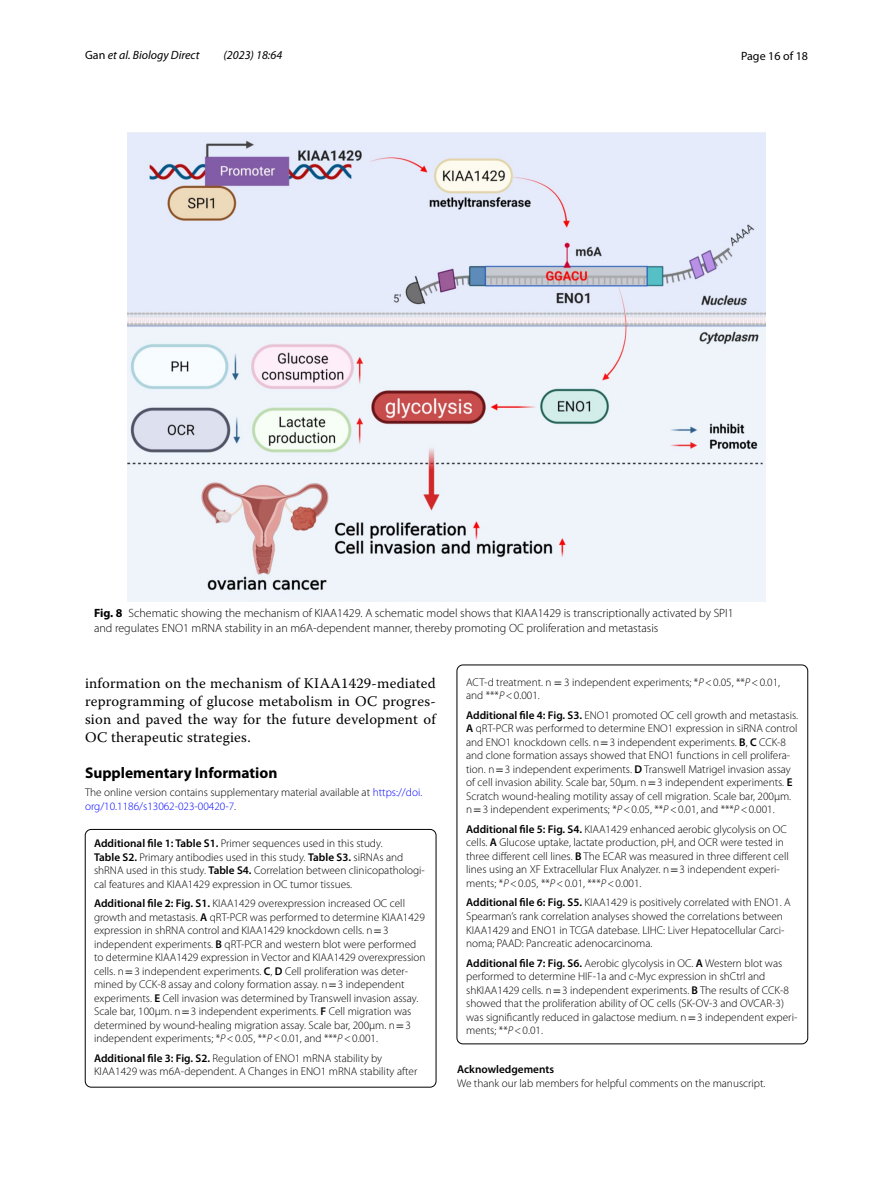
<style>
.page{position:relative;width:893px;height:1187px;background:#fff}
.page>*{position:absolute;margin:0;border:0;box-sizing:border-box;transform-origin:0 0}
.t1{font:700 15.45px "Myriad Pro";color:#000}
.t2{font:14.7px/18px "Warnock Pro";letter-spacing:.015em;color:#000;text-align:justify}
.t3{font:300 12px/15px "Myriad Pro";color:#000}
.t4{font:italic 12px "Myriad Pro";color:#000}
.t5{font:12px "Myriad Pro";color:#000}
.t6{font:300 11.25px/13.5px "Myriad Pro";color:#000}
.t7{font:600 11.25px "Myriad Pro";color:#000}
.s1{font-style:normal}
.s2{font-weight:700}
.s3{color:#00f}
.s4{font-weight:600}
.s5{font-family:"STIX";font-weight:400}
.s6{font-style:italic}
</style>
<div class="page">
<div style="left:85px;top:829px;width:351px;height:258px;border:1px solid #000;border-radius:6px"></div>
<div style="left:457px;top:664px;width:351px;height:379px;border:1px solid #000;border-radius:6px"></div>
<img style="left:128px;top:133px;width:637px;height:468px">
<p class="t4" style="left:85px;top:48px;width:116px"><span class="s1">Gan</span> et al. Biology Direct</p>
<p class="t4" style="left:224px;top:48px;width:60px">(2023) 18:64</p>
<p class="t5" style="left:741px;top:48px;width:68px">Page 16 of 18</p>
<p class="t3" style="left:94px;top:605px;width:641px"><span class="s2">Fig. 8</span> Schematic showing the mechanism of KIAA1429. A schematic model shows that KIAA1429 is transcriptionally activated by SPI1 and regulates ENO1 mRNA stability in an m6A-dependent manner, thereby promoting OC proliferation and metastasis</p>
<h2 class="t2" style="left:85px;top:673px;width:352px">information on the mechanism of KIAA1429-mediated reprogramming of glucose metabolism in OC progres&shy;sion and paved the way for the future development of OC therapeutic strategies.</h2>
<h1 class="t1" style="left:85px;top:762px;width:194px">Supplementary Information</h1>
<p class="t6" style="left:85px;top:785px;width:339px">The online version contains supplementary material available at <span class="s3">https://doi. org/10.1186/s13062-023-00420-7</span>.</p>
<p class="t6" style="left:94px;top:836px;width:332px"><span class="s4">Additional file 1: Table S1.</span> Primer sequences used in this study.<br><span class="s4">Table S2.</span> Primary antibodies used in this study. <span class="s4">Table S3.</span> siRNAs and shRNA used in this study. <span class="s4">Table S4.</span> Correlation between clinicopathologi&shy;cal features and KIAA1429 expression in OC tumor tissues.</p>
<p class="t6" style="left:94px;top:896px;width:333px"><span class="s4">Additional file 2: Fig. S1.</span> KIAA1429 overexpression increased OC cell growth and metastasis. <span class="s4">A</span> qRT-PCR was performed to determine KIAA1429 expression in shRNA control and KIAA1429 knockdown cells. n<span class="s5">=</span>3 independent experiments. <span class="s4">B</span> qRT-PCR and western blot were performed to determine KIAA1429 expression in Vector and KIAA1429 overexpression cells. n<span class="s5">=</span>3 independent experiments. <span class="s4">C</span>, <span class="s4">D</span> Cell proliferation was deter&shy;mined by CCK-8 assay and colony formation assay. n<span class="s5">=</span>3 independent experiments. <span class="s4">E</span> Cell invasion was determined by Transwell invasion assay.<br>Scale bar, 100μm. n<span class="s5">=</span>3 independent experiments. <span class="s4">F</span> Cell migration was determined by wound-healing migration assay. Scale bar, 200μm. n<span class="s5">=</span>3 independent experiments; *<span class="s6">P</span>&lt;0.05, **<span class="s6">P</span>&lt;0.01, and ***<span class="s6">P</span>&lt;0.001.</p>
<p class="t6" style="left:94px;top:1051px;width:325px"><span class="s4">Additional file 3: Fig. S2.</span> Regulation of ENO1 mRNA stability by<br>KIAA1429 was m6A-dependent. A Changes in ENO1 mRNA stability after</p>
<p class="t6" style="left:466px;top:675px;width:315px">ACT-d treatment. n <span class="s5">=</span> 3 independent experiments; *<span class="s6">P</span>&lt;0.05, **<span class="s6">P</span>&lt;0.01, and ***<span class="s6">P</span>&lt;0.001.</p>
<p class="t6" style="left:466px;top:708px;width:333px"><span class="s4">Additional file 4: Fig. S3.</span> ENO1 promoted OC cell growth and metastasis.<br><span class="s4">A</span> qRT-PCR was performed to determine ENO1 expression in siRNA control and ENO1 knockdown cells. n<span class="s5">=</span>3 independent experiments. <span class="s4">B</span>, <span class="s4">C</span> CCK-8 and clone formation assays showed that ENO1 functions in cell prolifera&shy;tion. n<span class="s5">=</span>3 independent experiments. <span class="s4">D</span> Transwell Matrigel invasion assay of cell invasion ability. Scale bar, 50μm. n<span class="s5">=</span>3 independent experiments. <span class="s4">E </span>Scratch wound-healing motility assay of cell migration. Scale bar, 200μm. n<span class="s5">=</span>3 independent experiments; *<span class="s6">P</span>&lt;0.05, **<span class="s6">P</span>&lt;0.01, and ***<span class="s6">P</span>&lt;0.001.</p>
<p class="t6" style="left:466px;top:822px;width:324px"><span class="s4">Additional file 5: Fig. S4.</span> KIAA1429 enhanced aerobic glycolysis on OC cells. <span class="s4">A</span> Glucose uptake, lactate production, pH, and OCR were tested in three different cell lines. <span class="s4">B</span> The ECAR was measured in three different cell lines using an XF Extracellular Flux Analyzer. n<span class="s5">=</span>3 independent experi&shy;ments; *<span class="s6">P</span>&lt;0.05, **<span class="s6">P</span>&lt;0.01, ***<span class="s6">P</span>&lt;0.001.</p>
<p class="t6" style="left:466px;top:896px;width:326px"><span class="s4">Additional file 6: Fig. S5.</span> KIAA1429 is positively correlated with ENO1. A Spearman’s rank correlation analyses showed the correlations between KIAA1429 and ENO1 in TCGA datebase. LIHC: Liver Hepatocellular Carci&shy;noma; PAAD: Pancreatic adenocarcinoma.</p>
<p class="t6" style="left:466px;top:956px;width:333px"><span class="s4">Additional file 7: Fig. S6.</span> Aerobic glycolysis in OC. <span class="s4">A</span> Western blot was performed to determine HIF-1a and c-Myc expression in shCtrl and shKIAA1429 cells. n<span class="s5">=</span>3 independent experiments. <span class="s4">B</span> The results of CCK-8 showed that the proliferation ability of OC cells (SK-OV-3 and OVCAR-3) was significantly reduced in galactose medium. n<span class="s5">=</span>3 independent experi&shy;ments; **<span class="s6">P</span>&lt;0.01.</p>
<p class="t7" style="left:457px;top:1062px;width:98px">Acknowledgements</p>
<p class="t6" style="left:457px;top:1076px;width:310px">We thank our lab members for helpful comments on the manuscript.</p>
</div>
